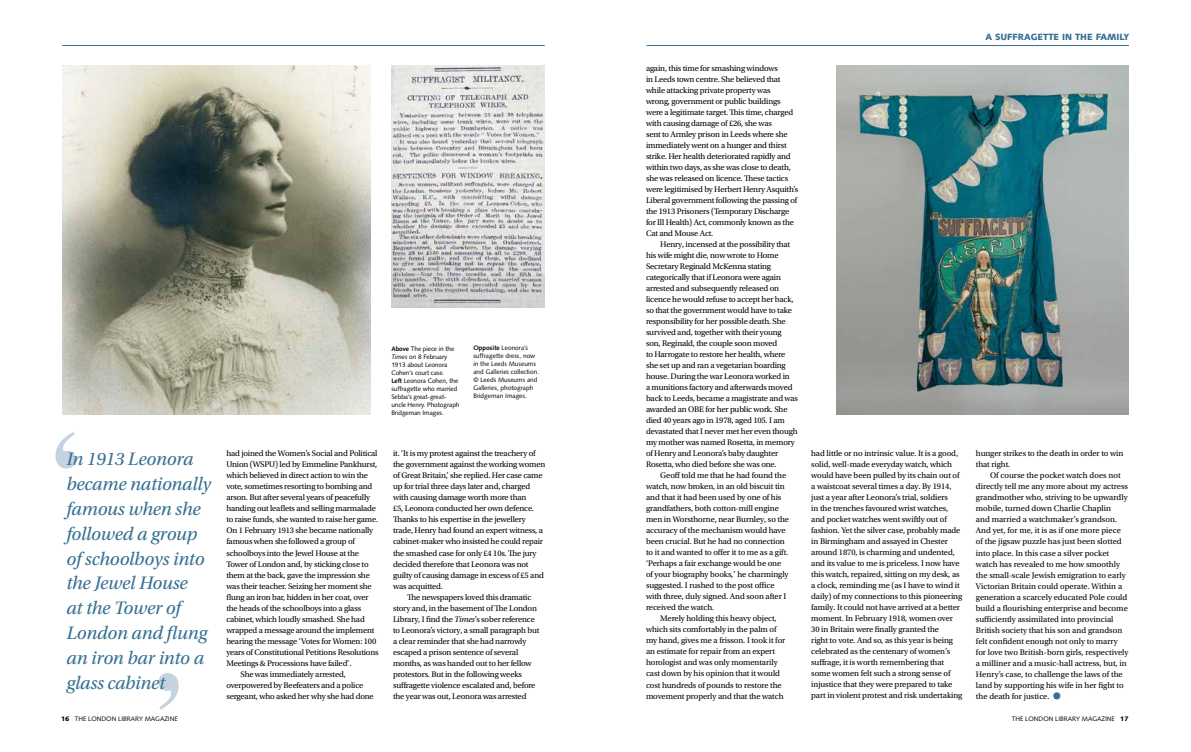
<style>
.page{position:relative;width:1191px;height:752px;background:#fff}
.page>*{position:absolute;margin:0;border:0;box-sizing:border-box;transform-origin:0 0}
.t1{font:700 109px "Times";color:#c5d3e1}
.t2{font:700 39px "Utopia Std";color:#367092}
.t3{font:italic 19px/24.8px "Utopia Std";letter-spacing:-.01em;color:#367092}
.t4{font:900 9px "Syntax";color:#367092}
.t5{font:8.5px/11px "Utopia Std";letter-spacing:-.02em;color:#000}
.t6{font:8.5px/11px "Utopia Std";color:#000}
.t7{font:6.5px/8px "Syntax";color:#000}
.s1{font-weight:700}
.s2{font-style:italic}
.s3{font-weight:900}
</style>
<div class="page">
<hr style="left:646px;top:45px;width:483px;height:1px;background:#367092">
<hr style="left:62px;top:45px;width:483px;height:1px;background:#367092">
<img style="left:62px;top:66px;width:308px;height:348px">
<img style="left:837px;top:65px;width:291px;height:349px">
<img style="left:392px;top:65px;width:152px;height:242px">
<p class="t4" style="left:985px;top:31px;width:145px">A SUFFRAGETTE IN THE FAMILY</p>
<p class="t5" style="left:646px;top:63px;width:154px">again, this time for smashing windows<br>in Leeds town centre. She believed that while attacking private property was<br>wrong, government or public buildings were a legitimate target. This time, charged with causing damage of £26, she was<br>sent to Armley prison in Leeds where she immediately went on a hunger and thirst strike. Her health deteriorated rapidly and within two days, as she was close to death, she was released on licence. These tactics were legitimised by Herbert Henry Asquith’s Liberal government following the passing of the 1913 Prisoners (Temporary Discharge for Ill Health) Act, commonly known as the Cat and Mouse Act.</p>
<p class="t5" style="left:646px;top:239px;width:154px;text-indent:14px">Henry, incensed at the possibility that his wife might die, now wrote to Home Secretary Reginald McKenna stating categorically that if Leonora were again arrested and subsequently released on licence he would refuse to accept her back, so that the government would have to take responsibility for her possible death. She survived and, together with their young son, Reginald, the couple soon moved<br>to Harrogate to restore her health, where she set up and ran a vegetarian boarding house. During the war Leonora worked in<br>a munitions factory and afterwards moved back to Leeds, became a magistrate and was awarded an OBE for her public work. She died 40 years ago in 1978, aged 105. I am devastated that I never met her even though my mother was named Rosetta, in memory of Henry and Leonora’s baby daughter Rosetta, who died before she was one.</p>
<p class="t5" style="left:646px;top:470px;width:145px;text-indent:14px">Geoff told me that he had found the watch, now broken, in an old biscuit tin and that it had been used by one of his grandfathers, both cotton-mill engine men in Worsthorne, near Burnley, so the accuracy of the mechanism would have been crucial. But he had no connection to it and wanted to offer it to me as a gift. ‘Perhaps a fair exchange would be one of your biography books,’ he charmingly suggested. I rushed to the post office with three, duly signed. And soon after I received the watch.</p>
<p class="t5" style="left:646px;top:613px;width:141px;text-indent:14px">Merely holding this heavy object, which sits comfortably in the palm of my hand, gives me a frisson. I took it for an estimate for repair from an expert horologist and was only momentarily cast down by his opinion that it would cost hundreds of pounds to restore the movement properly and that the watch</p>
<p class="t7" style="left:391px;top:344px;width:70px"><span class="s1">Above</span> The piece in the<br><span class="s2">Times</span> on 8 February<br>1913 about Leonora<br>Cohen’s court case.<br><span class="s1">Left</span> Leonora Cohen, the suffragette who married<br>Sebba’s great-great&shy;uncle Henry. Photograph<br>Bridgeman Images.</p>
<p class="t5" style="left:393px;top:448px;width:144px">it. ‘It is my protest against the treachery of</p>
<p class="t5" style="left:393px;top:459px;width:154px">the government against the working women</p>
<p class="t5" style="left:393px;top:470px;width:151px">of Great Britain,’ she replied. Her case came</p>
<p class="t5" style="left:393px;top:481px;width:139px">up for trial three days later and, charged</p>
<p class="t5" style="left:393px;top:492px;width:135px">with causing damage worth more than</p>
<p class="t5" style="left:393px;top:503px;width:142px">£5, Leonora conducted her own defence.</p>
<p class="t5" style="left:393px;top:514px;width:134px">Thanks to his expertise in the jewellery</p>
<p class="t5" style="left:393px;top:525px;width:151px">trade, Henry had found an expert witness, a</p>
<p class="t5" style="left:393px;top:536px;width:151px">cabinet-maker who insisted he could repair</p>
<p class="t5" style="left:393px;top:547px;width:145px">the smashed case for only £4 10s. The jury</p>
<p class="t5" style="left:393px;top:558px;width:137px">decided therefore that Leonora was not</p>
<p class="t5" style="left:393px;top:569px;width:152px">guilty of causing damage in excess of £5 and</p>
<p class="t5" style="left:393px;top:580px;width:51px">was acquitted.</p>
<p class="t5" style="left:407px;top:591px;width:126px">The newspapers loved this dramatic</p>
<p class="t5" style="left:393px;top:602px;width:145px">story and, in the basement of The London</p>
<p class="t5" style="left:393px;top:613px;width:143px">Library, I find the <span class="s2">Times</span>’s sober reference</p>
<p class="t5" style="left:393px;top:624px;width:148px">to Leonora’s victory, a small paragraph but</p>
<p class="t5" style="left:393px;top:635px;width:135px">a clear reminder that she had narrowly</p>
<p class="t5" style="left:393px;top:646px;width:127px">escaped a prison sentence of several</p>
<p class="t5" style="left:393px;top:657px;width:140px">months, as was handed out to her fellow</p>
<p class="t5" style="left:393px;top:668px;width:130px">protestors. But in the following weeks</p>
<p class="t5" style="left:393px;top:679px;width:144px">suffragette violence escalated and, before</p>
<p class="t5" style="left:393px;top:690px;width:135px">the year was out, Leonora was arrested</p>
<p class="t7" style="left:473px;top:344px;width:67px"><span class="s1">Opposite</span> Leonora’s suffragette dress, now in the Leeds Museums and Galleries collection. © Leeds Museums and<br>Galleries, photograph<br>Bridgeman Images.</p>
<h1 class="t1" style="left:48px;top:366px;width:38px">‘</h1>
<p class="t5" style="left:811px;top:448px;width:153px">had little or no intrinsic value. It is a good, solid, well-made everyday watch, which would have been pulled by its chain out of a waistcoat several times a day. By 1914, just a year after Leonora’s trial, soldiers<br>in the trenches favoured wrist watches, and pocket watches went swiftly out of fashion. Yet the silver case, probably made in Birmingham and assayed in Chester around 1870, is charming and undented, and its value to me is priceless. I now have this watch, repaired, sitting on my desk, as a clock, reminding me (as I have to wind it daily) of my connections to this pioneering family. It could not have arrived at a better moment. In February 1918, women over 30 in Britain were finally granted the<br>right to vote. And so, as this year is being celebrated as the centenary of women’s suffrage, it is worth remembering that some women felt such a strong sense of injustice that they were prepared to take part in violent protest and risk undertaking</p>
<p class="t5" style="left:226px;top:448px;width:153px">had joined the Women’s Social and Political</p>
<p class="t5" style="left:226px;top:459px;width:152px">Union (WSPU) led by Emmeline Pankhurst,</p>
<p class="t5" style="left:226px;top:470px;width:143px">which believed in direct action to win the</p>
<p class="t5" style="left:226px;top:481px;width:148px">vote, sometimes resorting to bombing and</p>
<p class="t5" style="left:226px;top:492px;width:145px">arson. But after several years of peacefully</p>
<p class="t5" style="left:226px;top:503px;width:151px">handing out leaflets and selling marmalade</p>
<p class="t5" style="left:226px;top:514px;width:153px">to raise funds, she wanted to raise her game.</p>
<p class="t5" style="left:226px;top:525px;width:148px">On 1 February 1913 she became nationally</p>
<p class="t5" style="left:226px;top:536px;width:130px">famous when she followed a group of</p>
<p class="t5" style="left:226px;top:547px;width:134px">schoolboys into the Jewel House at the</p>
<p class="t5" style="left:226px;top:558px;width:144px">Tower of London and, by sticking close to</p>
<p class="t5" style="left:226px;top:569px;width:145px">them at the back, gave the impression she</p>
<p class="t5" style="left:226px;top:580px;width:147px">was their teacher. Seizing her moment she</p>
<p class="t5" style="left:226px;top:591px;width:144px">flung an iron bar, hidden in her coat, over</p>
<p class="t5" style="left:226px;top:602px;width:136px">the heads of the schoolboys into a glass</p>
<p class="t5" style="left:226px;top:613px;width:140px">cabinet, which loudly smashed. She had</p>
<p class="t5" style="left:226px;top:624px;width:150px">wrapped a message around the implement</p>
<p class="t5" style="left:226px;top:635px;width:151px">bearing the message ‘Votes for Women: 100</p>
<p class="t5" style="left:226px;top:646px;width:154px">years of Constitutional Petitions Resolutions</p>
<p class="t5" style="left:226px;top:657px;width:127px">Meetings &amp; Processions have failed’.</p>
<p class="t5" style="left:240px;top:668px;width:107px">She was immediately arrested,</p>
<p class="t5" style="left:226px;top:679px;width:138px">overpowered by Beefeaters and a police</p>
<p class="t5" style="left:226px;top:690px;width:149px">sergeant, who asked her why she had done</p>
<h3 class="t3" style="left:66px;top:447px;width:146px">In 1913 Leonora became nationally famous when she followed a group of schoolboys into the Jewel House<br>at the Tower of<br>London and flung an iron bar into a glass cabinet</h3>
<p class="t5" style="left:976px;top:448px;width:149px">hunger strikes to the death in order to win that right.</p>
<p class="t6" style="left:976px;top:470px;width:154px;text-indent:14px">Of course the pocket watch does not directly tell me any more about my actress grandmother who, striving to be upwardly mobile, turned down Charlie Chaplin<br>and married a watchmaker’s grandson.<br>And yet, for me, it is as if one more piece of the jigsaw puzzle has just been slotted into place. In this case a silver pocket watch has revealed to me how smoothly the small-scale Jewish emigration to early Victorian Britain could operate. Within a generation a scarcely educated Pole could build a flourishing enterprise and become sufficiently assimilated into provincial British society that his son and grandson felt confident enough not only to marry for love two British-born girls, respectively a milliner and a music-hall actress, but, in Henry’s case, to challenge the laws of the land by supporting his wife in her fight to the death for justice.</p>
<h1 class="t1" style="left:150px;top:607px;width:38px">’</h1>
<h2 class="t2" style="left:1051px;top:663px;width:12px">.</h2>
<p class="t7" style="left:61px;top:714px;width:118px"><span class="s3">16</span> THE LONDON LIBRARY MAGAZINE</p>
<p class="t7" style="left:1012px;top:714px;width:118px">THE LONDON LIBRARY MAGAZINE <span class="s3">17</span></p>
</div>
